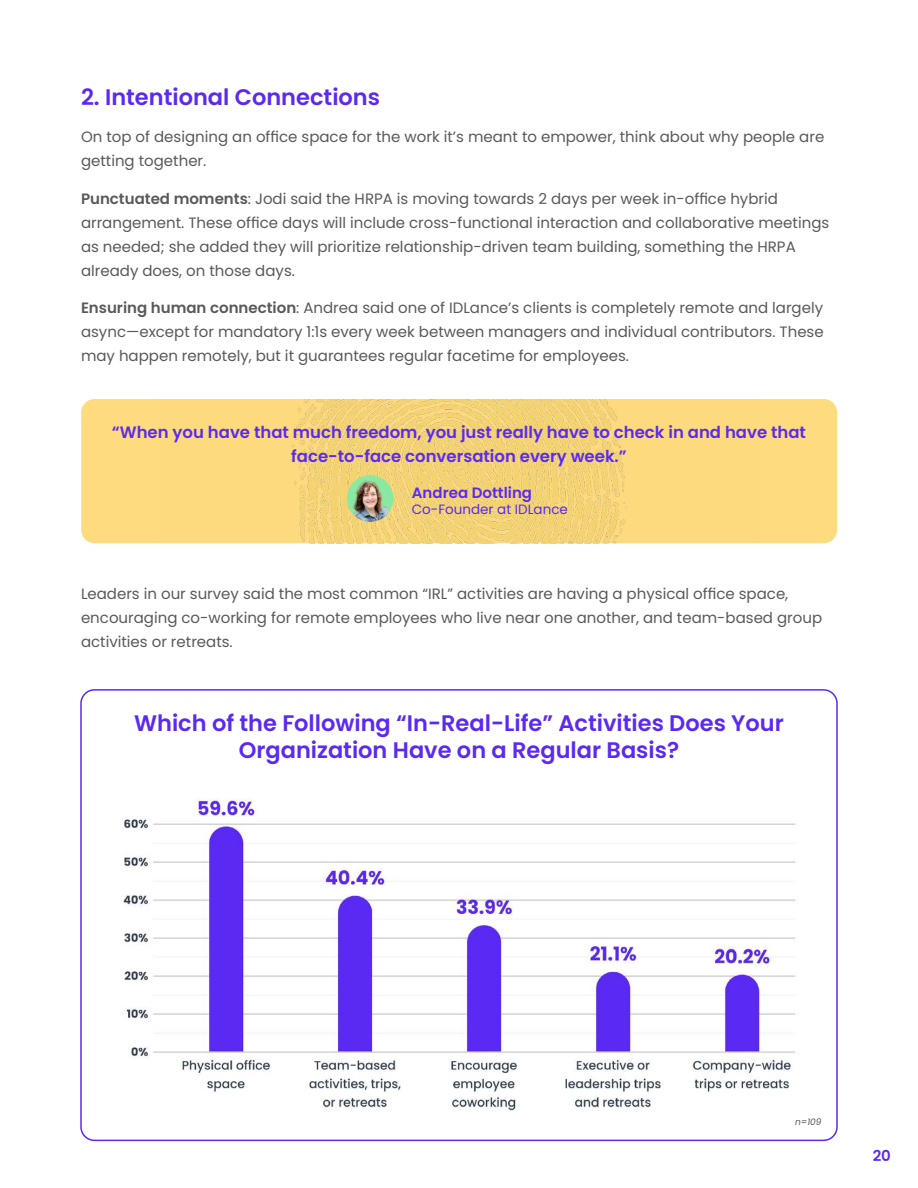
<style>
.page{position:relative;width:918px;height:1188px;background:#fff}
.page>*{position:absolute;margin:0;border:0;box-sizing:border-box;transform-origin:0 0}
.t1{font:600 22.5px/27px "Poppins";color:#5a2af2;text-align:center}
.t2{font:600 16.5px/24px "Poppins";color:#5a2af2;text-align:center}
.t3{font:15px/24px "Poppins";color:#595959}
.t4{font:600 15px "Poppins";color:#5a2af2}
.t5{font:13.5px "Poppins";color:#5a2af2}
.t6{font:italic 9px "Poppins";color:#595959}
.s1{font-weight:600}
</style>
<div class="page">
<div style="left:81px;top:399px;width:756px;height:144px;background:#ffdb80;border-radius:14px"></div>
<img style="left:291px;top:399px;width:336px;height:144px">
<img style="left:83px;top:798px;width:752px;height:341px">
<div style="left:80px;top:689px;width:758px;height:452px;border:2px solid #5a2af2;border-radius:14px"></div>
<div style="left:347px;top:475px;width:46px;height:47px;background:#8ce9a3;border-radius:50%"></div>
<img style="left:347px;top:478px;width:46px;height:44px">
<h1 class="t1" style="left:81px;top:83px;width:301px">2. Intentional Connections</h1>
<p class="t3" style="left:81px;top:125px;width:745px">On top of designing an office space for the work it’s meant to empower, think about why people are getting together.</p>
<p class="t3" style="left:81px;top:186px;width:750px"><span class="s1">Punctuated moments</span>: Jodi said the HRPA is moving towards 2 days per week in-office hybrid arrangement. These office days will include cross-functional interaction and collaborative meetings as needed; she added they will prioritize relationship-driven team building, something the HRPA already does, on those days.</p>
<p class="t3" style="left:81px;top:296px;width:744px;text-align:justify"><span class="s1">Ensuring human connection</span>: Andrea said one of IDLance’s clients is completely remote and largely async—except for mandatory 1:1s every week between managers and individual contributors. These may happen remotely, but it guarantees regular facetime for employees.</p>
<p class="t2" style="left:112px;top:420px;width:696px">“When you have that much freedom, you just really have to check in and have that face-to-face conversation every week.”</p>
<p class="t4" style="left:412px;top:484px;width:122px">Andrea Dottling</p>
<p class="t5" style="left:412px;top:502px;width:158px">Co-Founder at IDLance</p>
<p class="t3" style="left:81px;top:582px;width:743px">Leaders in our survey said the most common “IRL” activities are having a physical office space, encouraging co-working for remote employees who live near one another, and team-based group activities or retreats.</p>
<h1 class="t1" style="left:134px;top:710px;width:651px">Which of the Following “In-Real-Life” Activities Does Your<br>Organization Have on a Regular Basis?</h1>
<p class="t6" style="left:795px;top:1117px;width:28px">n=109</p>
<p class="t4" style="left:873px;top:1147px;width:20px">20</p>
</div>
